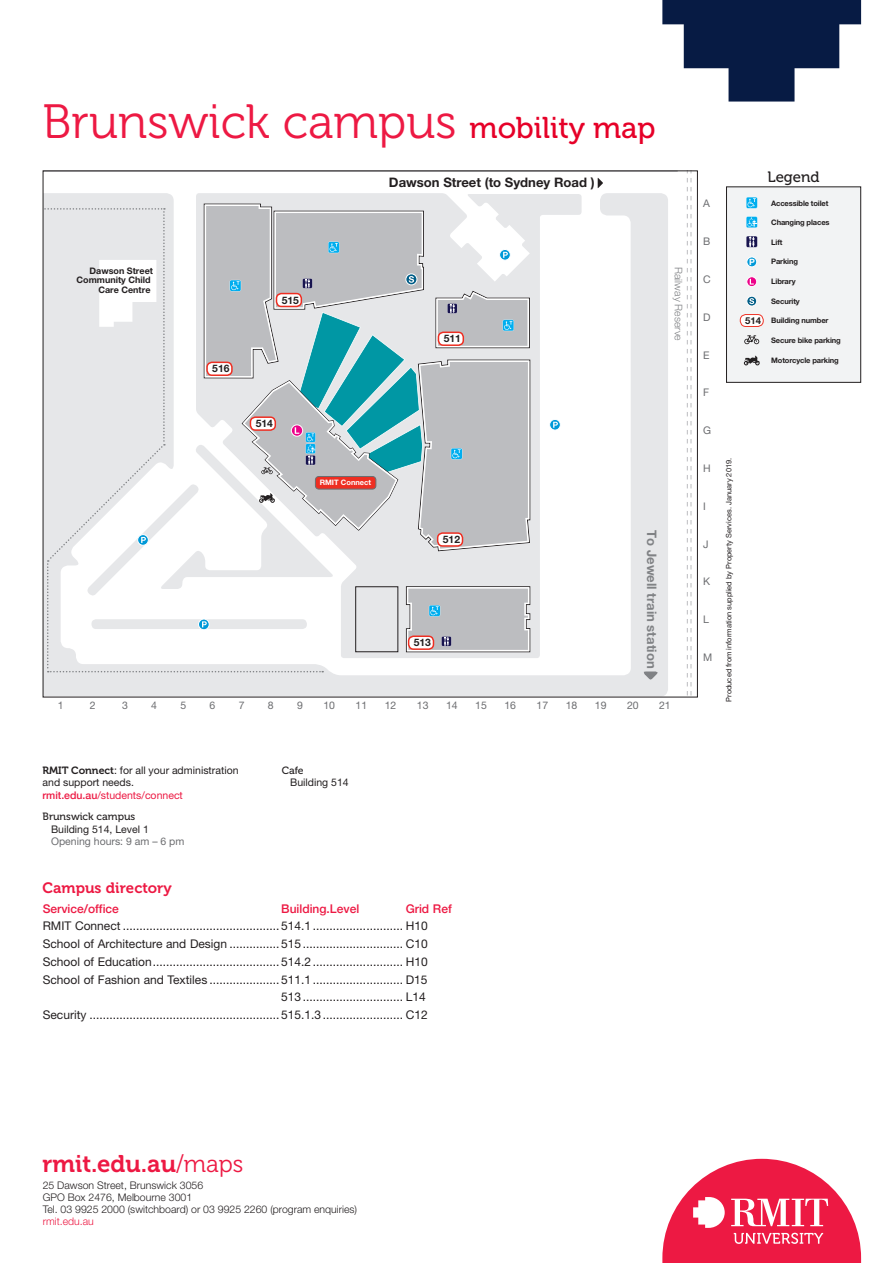
<style>
.page{position:relative;width:893px;height:1263px;background:#fff}
.page>*{position:absolute;margin:0;border:0;box-sizing:border-box;transform-origin:0 0}
.t1{font:48px "Museo 300";color:#ed1943}
.t2{font:24px "Museo 700";color:#ed1943}
.t3{font:15px "Museo 700";color:#ed1943}
.t4{font:15px "Museo 500";color:#231f20}
.t5{font:700 13.2px "Helvetica Neue LT Pro";color:#231f20}
.t6{font:700 13.2px "Helvetica Neue LT Pro";color:#808285}
.Directory_Table_City{font:12px "Helvetica Neue LT Pro";color:#231f20}
.Directory_heading{font:500 12px "Helvetica Neue";color:#ed1943}
.t7{font:300 10.5px "Helvetica Neue LT Pro";color:#231f20}
.t8{font:10.5px/12.6px "Helvetica Neue LT Pro";color:#231f20}
.t9{font:10.5px "Helvetica Neue LT Pro";color:#6c6d70}
.t10{font:10.5px "Helvetica Neue LT Pro";color:#ed1943}
.t11{font:10.5px "Museo 500";color:#231f20}
.t12{font:300 10.5px "Helvetica Neue LT Pro";color:#808285}
.t13{font:300 10.5px "Helvetica Neue LT Pro";color:#ed1943}
.t14{font:700 10.35px "Helvetica Neue LT Pro";color:#231f20}
.t15{font:700 9.6px "Helvetica Neue LT Pro";color:#231f20}
.t16{font:700 9px/9.4px "Helvetica Neue LT Pro";color:#231f20;text-align:right}
.t17{font:700 8.7px "Helvetica Neue LT Pro";color:#fff}
.t18{font:700 7.5px "Helvetica Neue LT Pro";letter-spacing:-.015em;color:#231f20}
.t19{font:7.5px "Helvetica Neue LT Pro";color:#231f20}
.t20{font:700 7.5px "Helvetica Neue LT Pro";color:#fff}
.s1{font-family:"Museo 500";font-size:30px;color:#e60028}
.s2{font-family:"Museo 700"}
.s3{font-family:"Helvetica Neue";font-weight:500}
.s4{font-family:"Museo 500"}
.s5{font-family:"Museo 300"}
</style>
<div class="page">
<svg style="left:662px;top:0;width:199px;height:102px"></svg>
<svg style="left:662px;top:1159px;width:199px;height:104px"></svg>
<svg style="left:45px;top:193px;width:623px;height:502px;fill:#e6e7e9"></svg>
<svg style="left:196px;top:193px;width:386px;height:465px"></svg>
<svg style="left:642px;top:669px;width:16px;height:15px"></svg>
<svg style="left:598px;top:178px;width:5px;height:10px"></svg>
<svg style="left:687px;top:173px;width:5px;height:522px"></svg>
<svg style="left:549px;top:419px;width:12px;height:11px"></svg>
<svg style="left:553px;top:422px;width:5px;height:6px"></svg>
<svg style="left:45px;top:203px;width:486px;height:469px"></svg>
<div style="left:726px;top:187px;width:135px;height:195px;background:#f2f3f4"></div>
<div style="left:746px;top:257px;width:11px;height:10px;background:#0099d8;border:1px solid #fff;border-radius:50%"></div>
<svg style="left:746px;top:276px;width:11px;height:11px"></svg>
<svg style="left:750px;top:279px;width:4px;height:5px"></svg>
<div style="left:740px;top:314px;width:23px;height:12px;background:#fff;border-radius:6px"></div>
<div style="left:740px;top:314px;width:24px;height:13px;border:1px solid #ee3529;border-radius:6px"></div>
<svg style="left:746px;top:197px;width:11px;height:11px"></svg>
<svg style="left:746px;top:236px;width:11px;height:11px"></svg>
<svg style="left:746px;top:216px;width:11px;height:12px"></svg>
<svg style="left:744px;top:335px;width:15px;height:9px"></svg>
<svg style="left:744px;top:356px;width:16px;height:9px"></svg>
<svg style="left:746px;top:296px;width:11px;height:10px"></svg>
<svg style="left:749px;top:298px;width:5px;height:6px"></svg>
<div style="left:726px;top:186px;width:135px;height:197px;border:1px solid #231f20"></div>
<p class="t1" style="left:43px;top:95px;width:615px">Brunswick campus <span class="s1">mobility map</span></p>
<p class="t16" style="left:77px;top:266px;width:78px">Dawson Street<br>Community Child<br>Care Centre</p>
<p class="t5" style="left:389px;top:174px;width:207px">Dawson Street (to Sydney Road )</p>
<p class="t14" style="left:212px;top:362px;width:19px">516</p>
<p class="t14" style="left:282px;top:294px;width:19px">515</p>
<p class="t14" style="left:256px;top:417px;width:19px">514</p>
<p class="t20" style="left:320px;top:477px;width:53px">RMIT Connect</p>
<p class="t14" style="left:444px;top:332px;width:19px">511</p>
<p class="t14" style="left:443px;top:533px;width:19px">512</p>
<p class="t14" style="left:414px;top:636px;width:19px">513</p>
<p class="t12" style="left:685px;top:267px;width:75px;rotate:90deg">Railway Reserve</p>
<p class="t6" style="left:660px;top:530px;width:140px;rotate:90deg">To Jewell train station</p>
<p class="t9" style="left:58px;top:699px;width:7px">1</p>
<p class="t9" style="left:90px;top:699px;width:7px">2</p>
<p class="t9" style="left:122px;top:699px;width:7px">3</p>
<p class="t9" style="left:151px;top:699px;width:7px">4</p>
<p class="t9" style="left:180px;top:699px;width:7px">5</p>
<p class="t9" style="left:210px;top:699px;width:7px">6</p>
<p class="t9" style="left:239px;top:699px;width:7px">7</p>
<p class="t9" style="left:268px;top:699px;width:7px">8</p>
<p class="t9" style="left:297px;top:699px;width:7px">9</p>
<p class="t9" style="left:323px;top:699px;width:13px">10</p>
<p class="t9" style="left:356px;top:699px;width:13px">11</p>
<p class="t9" style="left:385px;top:699px;width:13px">12</p>
<p class="t9" style="left:417px;top:699px;width:13px">13</p>
<p class="t9" style="left:446px;top:699px;width:13px">14</p>
<p class="t9" style="left:475px;top:699px;width:13px">15</p>
<p class="t9" style="left:504px;top:699px;width:13px">16</p>
<p class="t9" style="left:536px;top:699px;width:13px">17</p>
<p class="t9" style="left:566px;top:699px;width:13px">18</p>
<p class="t9" style="left:595px;top:699px;width:13px">19</p>
<p class="t9" style="left:627px;top:699px;width:13px">20</p>
<p class="t9" style="left:659px;top:699px;width:13px">21</p>
<p class="t9" style="left:703px;top:197px;width:8px">A</p>
<p class="t9" style="left:703px;top:235px;width:9px">B</p>
<p class="t9" style="left:703px;top:273px;width:9px">C</p>
<p class="t9" style="left:703px;top:311px;width:9px">D</p>
<p class="t9" style="left:703px;top:349px;width:8px">E</p>
<p class="t9" style="left:703px;top:386px;width:8px">F</p>
<p class="t9" style="left:703px;top:424px;width:9px">G</p>
<p class="t9" style="left:703px;top:462px;width:9px">H</p>
<p class="t9" style="left:703px;top:500px;width:4px">I</p>
<p class="t9" style="left:703px;top:538px;width:7px">J</p>
<p class="t9" style="left:703px;top:575px;width:9px">K</p>
<p class="t9" style="left:703px;top:613px;width:7px">L</p>
<p class="t9" style="left:703px;top:651px;width:11px">M</p>
<p class="t4" style="left:768px;top:168px;width:53px">Legend</p>
<p class="t17" style="left:749px;top:257px;width:7px">P</p>
<p class="t15" style="left:745px;top:314px;width:17px">514</p>
<p class="t18" style="left:771px;top:198px;width:59px">Accessible toilet</p>
<p class="t18" style="left:771px;top:218px;width:60px">Changing places</p>
<p class="t18" style="left:771px;top:237px;width:13px">Lift</p>
<p class="t18" style="left:771px;top:257px;width:28px">Parking</p>
<p class="t18" style="left:771px;top:277px;width:26px">Library</p>
<p class="t18" style="left:771px;top:296px;width:30px">Security</p>
<p class="t18" style="left:771px;top:316px;width:59px">Building number</p>
<p class="t18" style="left:771px;top:336px;width:71px">Secure bike parking</p>
<p class="t18" style="left:771px;top:355px;width:69px">Motorcycle parking</p>
<p class="t19" style="left:724px;top:702px;width:245px;rotate:-90deg">Produced from information supplied by Property Services. January 2019.</p>
<p class="t8" style="left:43px;top:763px;width:198px"><span class="s2">RMIT Connect</span>: for all your administration and support needs.</p>
<p class="t10" style="left:43px;top:789px;width:142px"><span class="s3">rmit.edu.au</span>/students/connect</p>
<p class="t11" style="left:43px;top:811px;width:94px">Brunswick campus</p>
<p class="t8" style="left:51px;top:822px;width:99px">Building 514, Level 1</p>
<p class="t9" style="left:51px;top:835px;width:135px">Opening hours: 9 am – 6 pm</p>
<p class="t8" style="left:290px;top:763px;width:60px;text-indent:-9px"><span class="s4">Cafe<br></span>Building 514</p>
<p class="t3" style="left:43px;top:880px;width:131px">Campus directory</p>
<p class="Directory_heading" style="left:43px;top:899px;width:78px">Service/office</p>
<p class="Directory_heading" style="left:281px;top:899px;width:80px">Building.Level</p>
<p class="Directory_heading" style="left:406px;top:899px;width:48px">Grid Ref</p>
<p class="Directory_Table_City" style="left:43px;top:919px;width:387px">RMIT Connect ...............................................514.1 ........................... H10</p>
<p class="Directory_Table_City" style="left:43px;top:937px;width:387px">School of Architecture and Design ...............515 .............................. C10</p>
<p class="Directory_Table_City" style="left:43px;top:954px;width:387px">School of Education......................................514.2 ........................... H10</p>
<p class="Directory_Table_City" style="left:43px;top:972px;width:386px">School of Fashion and Textiles .....................511.1 ........................... D15</p>
<p class="Directory_Table_City" style="left:281px;top:990px;width:146px">513 .............................. L14</p>
<p class="Directory_Table_City" style="left:43px;top:1008px;width:387px">Security .........................................................515.1.3 ........................ C12</p>
<p class="t2" style="left:43px;top:1150px;width:202px">rmit.edu.au<span class="s5">/maps</span></p>
<p class="t7" style="left:43px;top:1178px;width:162px">25 Dawson Street, Brunswick 3056</p>
<p class="t7" style="left:43px;top:1190px;width:151px">GPO Box 2476, Melbourne 3001</p>
<p class="t7" style="left:43px;top:1202px;width:316px">Tel. 03 9925 2000 (switchboard) or 03 9925 2260 (program enquiries)</p>
<p class="t13" style="left:43px;top:1214px;width:53px">rmit.edu.au</p>
</div>
